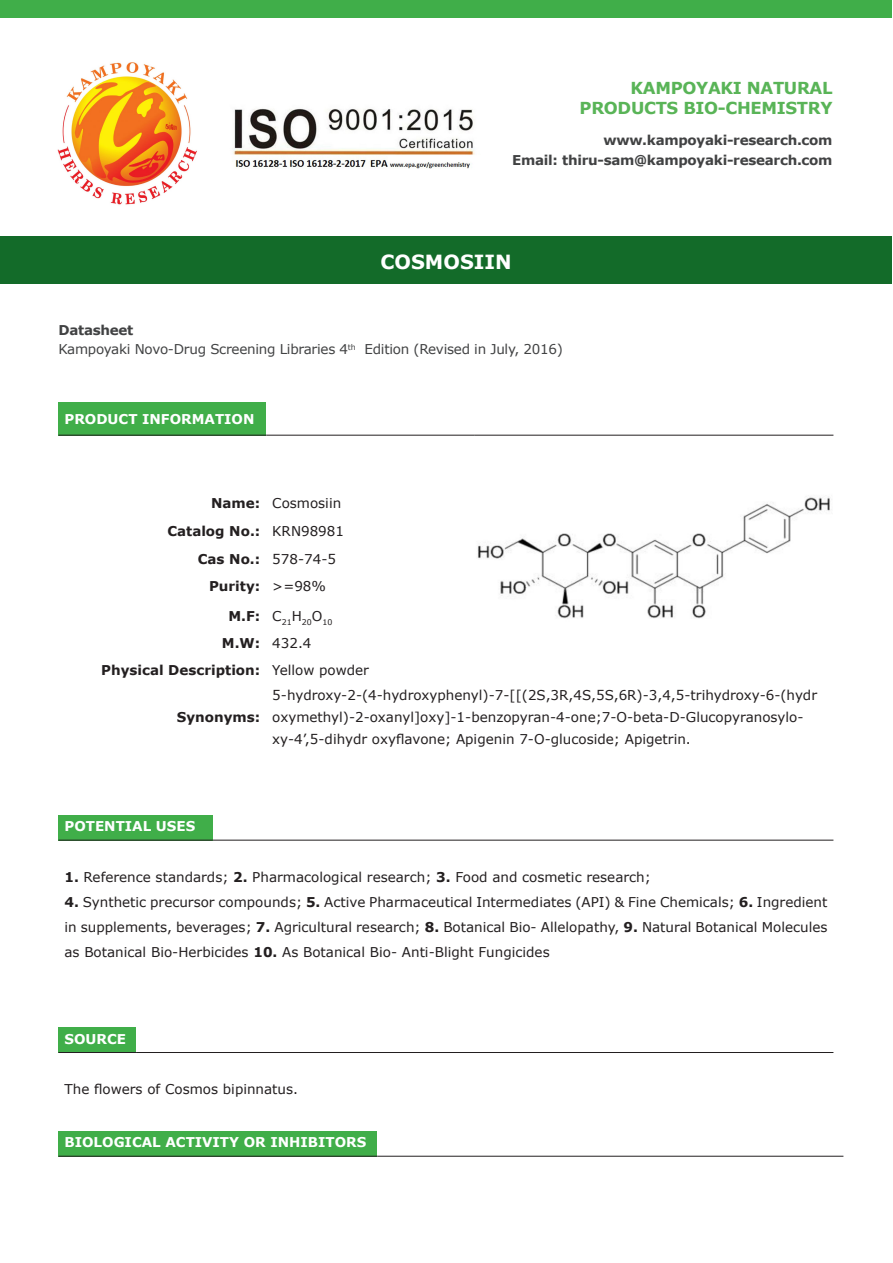
<style>
.page{position:relative;width:893px;height:1263px;background:#fff}
.page>*{position:absolute;margin:0;border:0;box-sizing:border-box;transform-origin:0 0}
.t1{font:700 19.5px "Verdana";color:#fff}
.t2{font:700 16.5px "Verdana";letter-spacing:-.02em;color:#59b457}
.t3{font:13.5px/22.2px "Verdana";color:#231f20}
.t4{font:700 13.5px "Verdana";letter-spacing:-.02em;color:#414243}
.t5{font:700 13.5px "Verdana";color:#fff}
.t6{font:700 13.5px "Verdana";color:#231f20}
.t7{font:13.5px "Verdana";letter-spacing:-.02em;color:#414243}
.t8{font:7.8px "Verdana";color:#231f20}
.s1{font-weight:700}
</style>
<div class="page">
<img style="left:232px;top:108px;width:243px;height:61px">
<img style="left:57px;top:62px;width:140px;height:143px">
<div style="left:0;top:0;width:892px;height:17px;background:#40ae49"></div>
<div style="left:0;top:236px;width:891px;height:47px;background:#136b29"></div>
<div style="left:58px;top:402px;width:208px;height:33px;background:#40ae49"></div>
<hr style="left:58px;top:435px;width:208px;height:1px;background:#231f20">
<hr style="left:266px;top:435px;width:209px;height:1px;background:#231f20">
<hr style="left:475px;top:435px;width:358px;height:1px;background:#231f20">
<img style="left:477px;top:497px;width:353px;height:122px">
<div style="left:58px;top:815px;width:155px;height:25px;background:#40ae49"></div>
<hr style="left:58px;top:840px;width:155px;height:1px;background:#231f20">
<hr style="left:213px;top:840px;width:620px;height:1px;background:#231f20">
<div style="left:58px;top:1027px;width:78px;height:25px;background:#40ae49"></div>
<hr style="left:58px;top:1052px;width:78px;height:1px;background:#231f20">
<hr style="left:136px;top:1052px;width:697px;height:1px;background:#231f20">
<div style="left:58px;top:1131px;width:319px;height:25px;background:#40ae49"></div>
<hr style="left:58px;top:1156px;width:319px;height:1px;background:#231f20">
<hr style="left:377px;top:1156px;width:466px;height:1px;background:#231f20">
<p class="t2" style="left:631px;top:78px;width:203px">KAMPOYAKI NATURAL</p>
<p class="t2" style="left:580px;top:97px;width:254px">PRODUCTS BIO-CHEMISTRY</p>
<p class="t4" style="left:603px;top:132px;width:231px">www.kampoyaki-research.com</p>
<p class="t4" style="left:512px;top:151px;width:322px">Email: thiru-sam@kampoyaki-research.com</p>
<p class="t1" style="left:380px;top:249px;width:133px">COSMOSIIN</p>
<p class="t4" style="left:58px;top:321px;width:76px">Datasheet</p>
<p class="t7" style="left:58px;top:341px;width:506px">Kampoyaki Novo-Drug Screening Libraries 4<sup>th</sup> Edition (Revised in July, 2016)</p>
<p class="t5" style="left:64px;top:410px;width:192px">PRODUCT INFORMATION</p>
<p class="t6" style="left:211px;top:495px;width:51px">Name:</p>
<p class="t3" style="left:272px;top:493px;width:70px">Cosmosiin</p>
<p class="t6" style="left:167px;top:522px;width:94px">Catalog No.:</p>
<p class="t3" style="left:272px;top:520px;width:73px">KRN98981</p>
<p class="t6" style="left:198px;top:550px;width:64px">Cas No.:</p>
<p class="t3" style="left:272px;top:548px;width:65px">578-74-5</p>
<p class="t6" style="left:209px;top:578px;width:53px">Purity:</p>
<p class="t3" style="left:272px;top:575px;width:55px">&gt;=98%</p>
<p class="t6" style="left:228px;top:607px;width:33px">M.F:</p>
<p class="t8" style="left:272px;top:617px;width:62px"><sup>C</sup>21<sup>H</sup>20<sup>O</sup>10</p>
<p class="t6" style="left:222px;top:635px;width:40px">M.W:</p>
<p class="t3" style="left:272px;top:632px;width:41px">432.4</p>
<p class="t6" style="left:101px;top:661px;width:161px">Physical Description:</p>
<p class="t3" style="left:272px;top:659px;width:98px">Yellow powder</p>
<p class="t6" style="left:177px;top:708px;width:85px">Synonyms:</p>
<p class="t3" style="left:272px;top:684px;width:546px">5-hydroxy-2-(4-hydroxyphenyl)-7-[[(2S,3R,4S,5S,6R)-3,4,5-trihydroxy-6-(hydr oxymethyl)-2-oxanyl]oxy]-1-benzopyran-4-one;7-O-beta-D-Glucopyranosylo&shy;xy-4’,5-dihydr oxyflavone; Apigenin 7-O-glucoside; Apigetrin.</p>
<p class="t5" style="left:64px;top:818px;width:132px">POTENTIAL USES</p>
<p class="t3" style="left:64px;top:866px;width:588px"><span class="s1">1.</span> Reference standards; <span class="s1">2.</span> Pharmacological research; <span class="s1">3.</span> Food and cosmetic research;</p>
<p class="t3" style="left:64px;top:889px;width:764px;line-height:25.2px;text-align:justify"><span class="s1">4.</span> Synthetic precursor compounds; <span class="s1">5.</span> Active Pharmaceutical Intermediates (API) &amp; Fine Chemicals; <span class="s1">6.</span> Ingredient in supplements, beverages; <span class="s1">7.</span> Agricultural research; <span class="s1">8.</span> Botanical Bio- Allelopathy, <span class="s1">9.</span> Natural Botanical Molecules as Botanical Bio-Herbicides <span class="s1">10.</span> As Botanical Bio- Anti-Blight Fungicides</p>
<p class="t5" style="left:64px;top:1030px;width:63px">SOURCE</p>
<p class="t3" style="left:64px;top:1078px;width:235px">The flowers of Cosmos bipinnatus.</p>
<p class="t5" style="left:64px;top:1134px;width:303px">BIOLOGICAL ACTIVITY OR INHIBITORS</p>
</div>
